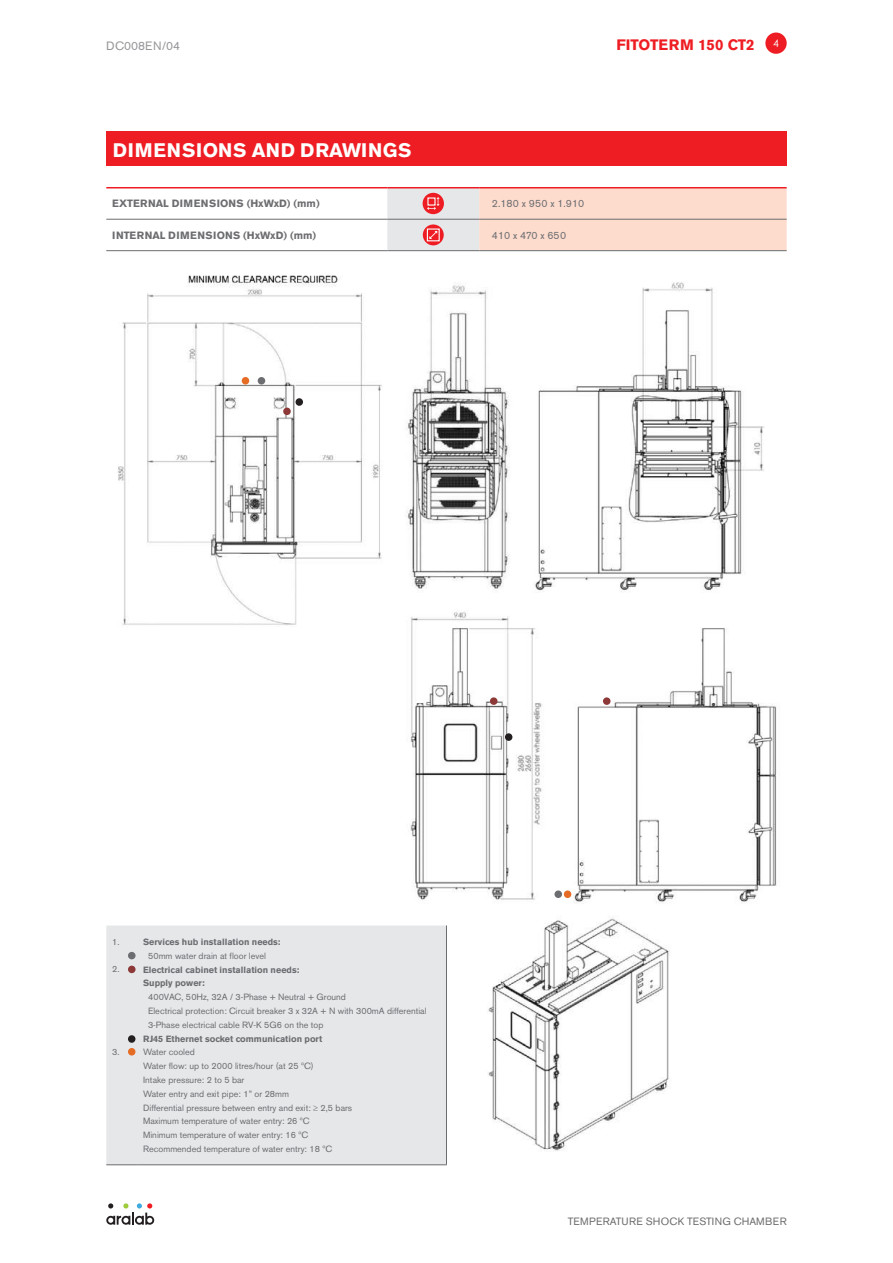
<style>
.page{position:relative;width:893px;height:1263px;background:#fff}
.page>*{position:absolute;margin:0;border:0;box-sizing:border-box;transform-origin:0 0}
.t1{font:700 19.5px "Akzidenz Grotesk BE";letter-spacing:.04em;color:#fff}
.t2{font:700 15px "Akzidenz Grotesk BE";color:#ee1d23}
.t3{font:12px "Akzidenz Grotesk BE";letter-spacing:.02em;color:#939598}
.t4{font:700 10.5px "Akzidenz Grotesk BE";letter-spacing:.02em;color:#6c6d70}
.t5{font:10.5px "Akzidenz Grotesk BE";letter-spacing:.02em;color:#6c6d70}
.t6{font:10.5px "Akzidenz Grotesk BE";color:#6c6d70}
.t7{font:9px/13.8px "Akzidenz Grotesk BE";color:#6c6d70}
.t8{font:700 9px/13.8px "Akzidenz Grotesk BE";color:#6c6d70}
</style>
<div class="page">
<div style="left:765px;top:33px;width:22px;height:21px;background:#ee1d23;border-radius:50%"></div>
<svg style="left:106px;top:1203px;width:48px;height:22px"></svg>
<img style="left:106px;top:275px;width:672px;height:891px">
<div style="left:106px;top:132px;width:681px;height:34px;background:#ee1d23"></div>
<hr style="left:106px;top:219px;width:281px;height:1px;background:#6c6d70">
<hr style="left:106px;top:250px;width:281px;height:1px;background:#6c6d70">
<hr style="left:106px;top:187px;width:281px;height:1px;background:#ee1d23">
<hr style="left:387px;top:187px;width:92px;height:1px;background:#ee1d23">
<hr style="left:479px;top:187px;width:308px;height:1px;background:#ee1d23">
<svg style="left:387px;top:188px;width:400px;height:63px;background:#f3d5cb"></svg>
<div style="left:427px;top:228px;width:13px;height:13px;border:1px solid #fff"></div>
<div style="left:106px;top:925px;width:340px;height:239px;background:#e6e7e9"></div>
<hr style="left:106px;top:1164px;width:31px;height:1px;background:#6c6d70">
<hr style="left:446px;top:925px;width:1px;height:239px;background:#6c6d70">
<hr style="left:137px;top:1164px;width:310px;height:1px;background:#6c6d70">
<div style="left:128px;top:952px;width:8px;height:7px;background:#6c6d70;border-radius:50%"></div>
<div style="left:128px;top:966px;width:8px;height:7px;background:#8c3937;border-radius:50%"></div>
<div style="left:128px;top:1035px;width:7px;height:8px;background:#231f20;border-radius:50%"></div>
<div style="left:128px;top:1048px;width:7px;height:7px;background:#e56c25;border-radius:50%"></div>
<div style="left:258px;top:377px;width:7px;height:7px;background:#6c6d70;border-radius:50%"></div>
<div style="left:283px;top:408px;width:8px;height:7px;background:#8c3937;border-radius:50%"></div>
<div style="left:296px;top:398px;width:7px;height:8px;background:#231f20;border-radius:50%"></div>
<div style="left:242px;top:377px;width:7px;height:8px;background:#e56c25;border-radius:50%"></div>
<div style="left:603px;top:697px;width:7px;height:8px;background:#8c3937;border-radius:50%"></div>
<div style="left:490px;top:697px;width:7px;height:8px;background:#8c3937;border-radius:50%"></div>
<div style="left:554px;top:890px;width:8px;height:8px;background:#6c6d70;border-radius:50%"></div>
<div style="left:505px;top:733px;width:7px;height:8px;background:#231f20;border-radius:50%"></div>
<div style="left:564px;top:890px;width:7px;height:8px;background:#e56c25;border-radius:50%"></div>
<h3 class="t3" style="left:106px;top:39px;width:75px">DC008EN/04</h3>
<h2 class="t2" style="left:616px;top:36px;width:164px">FITOTERM 150 CT2 <sup>4</sup></h2>
<h1 class="t1" style="left:113px;top:139px;width:300px">DIMENSIONS AND DRAWINGS</h1>
<p class="t4" style="left:112px;top:198px;width:209px">EXTERNAL DIMENSIONS (HxWxD) (mm)</p>
<p class="t6" style="left:492px;top:197px;width:94px">2.180 x 950 x 1.910</p>
<p class="t4" style="left:112px;top:229px;width:205px">INTERNAL DIMENSIONS (HxWxD) (mm)</p>
<p class="t6" style="left:492px;top:229px;width:76px">410 x 470 x 650</p>
<p class="t7" style="left:112px;top:935px;width:9px">1.</p>
<p class="t7" style="left:112px;top:962px;width:9px">2.</p>
<p class="t7" style="left:112px;top:1045px;width:9px">3.</p>
<p class="t8" style="left:143px;top:935px;width:139px">Services hub installation needs:</p>
<p class="t7" style="left:148px;top:949px;width:119px">50mm water drain at floor level</p>
<p class="t8" style="left:143px;top:963px;width:158px">Electrical cabinet installation needs:<br>Supply power:</p>
<p class="t7" style="left:148px;top:990px;width:280px">400VAC, 50Hz, 32A / 3-Phase + Neutral + Ground<br>Electrical protection: Circuit breaker 3 x 32A + N with 300mA differential<br>3-Phase electrical cable RV-K 5G6 on the top</p>
<p class="t8" style="left:143px;top:1032px;width:181px">RJ45 Ethernet socket communication port</p>
<p class="t7" style="left:143px;top:1045px;width:211px">Water cooled<br>Water flow: up to 2000 litres/hour (at 25 ºC)<br>Intake pressure: 2 to 5 bar<br>Water entry and exit pipe: 1” or 28mm<br>Differential pressure between entry and exit: ≥ 2,5 bars Maximum temperature of water entry: 26 ºC<br>Minimum temperature of water entry: 16 ºC Recommended temperature of water entry: 18 ºC</p>
<p class="t5" style="left:568px;top:1215px;width:220px">TEMPERATURE SHOCK TESTING CHAMBER</p>
</div>
